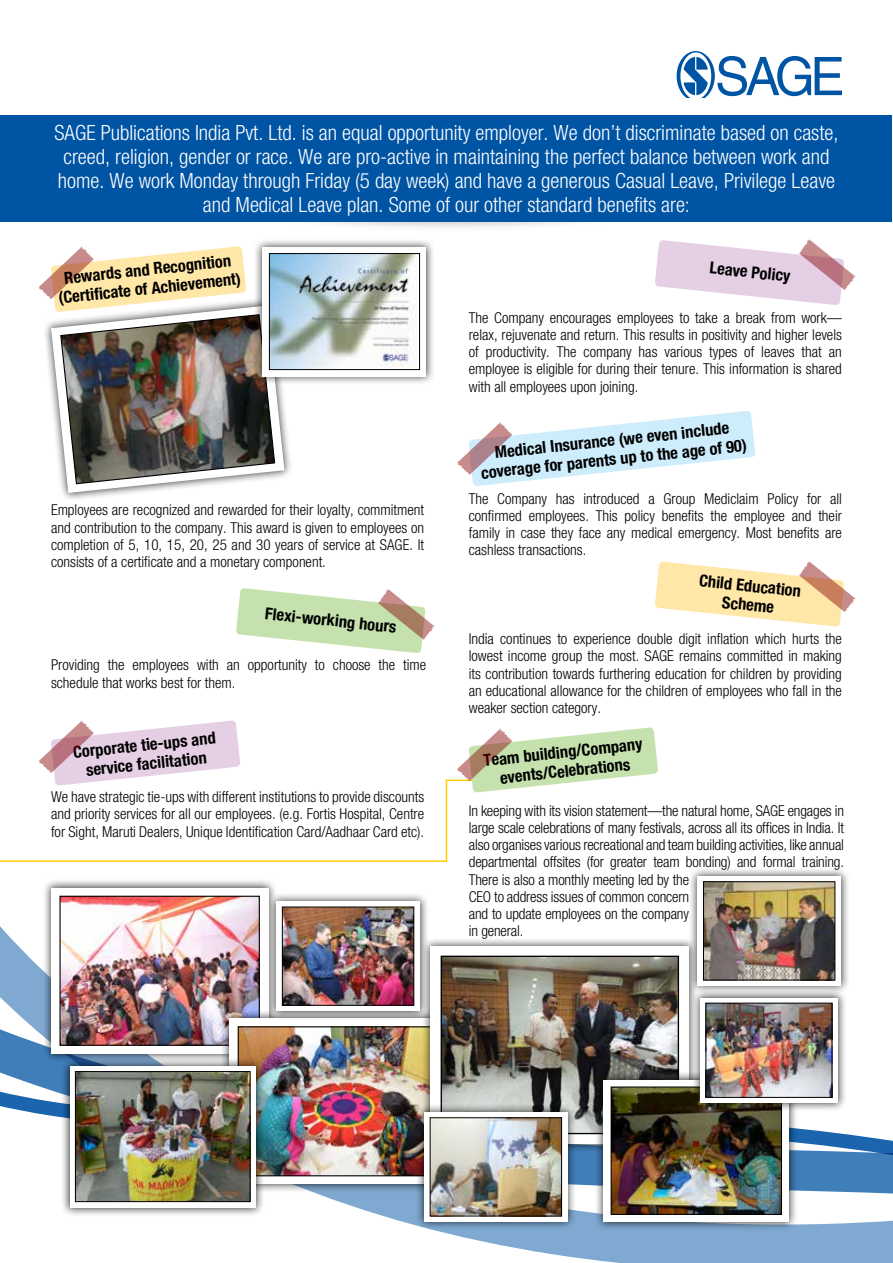
<style>
.page{position:relative;width:893px;height:1263px;background:#fff}
.page>*{position:absolute;margin:0;border:0;box-sizing:border-box;transform-origin:0 0}
.t1{font:300 condensed 21px/24px "Helvetica Neue";color:#fff;text-align:center}
.t2{font:700 condensed 16.5px/18.9px "Helvetica Neue";color:#000;text-align:center}
.t3{font:300 condensed 15px/17.2px "Helvetica Neue";letter-spacing:-.01em;color:#000;text-align:justify}
</style>
<div class="page">
<div style="left:214px;top:143px;width:465px;height:89px;background:#000;opacity:.52"></div>
<div style="left:42px;top:297px;width:251px;height:205px;background:#000;opacity:.75"></div>
<div style="left:253px;top:238px;width:183px;height:147px;background:#000;opacity:.75"></div>
<div style="left:263px;top:247px;width:163px;height:129px;background:#fff"></div>
<img style="left:284px;top:255px;width:134px;height:113px">
<div style="left:269px;top:253px;width:151px;height:117px;border:1px solid #000"></div>
<svg style="left:677px;top:51px;width:165px;height:47px"></svg>
<div style="left:1px;top:115px;width:891px;height:107px;background:#0054a4"></div>
<img style="left:38px;top:246px;width:246px;height:247px">
<svg style="left:457px;top:411px;width:298px;height:75px"></svg>
<svg style="left:0;top:720px;width:893px;height:543px"></svg>
<div style="left:42px;top:878px;width:236px;height:185px;background:#000;opacity:.75"></div>
<div style="left:51px;top:888px;width:217px;height:165px;background:#fff"></div>
<img style="left:61px;top:898px;width:197px;height:146px">
<div style="left:59px;top:896px;width:201px;height:150px;border:1px solid #000"></div>
<div style="left:220px;top:1009px;width:236px;height:184px;background:#000;opacity:.75"></div>
<div style="left:229px;top:1018px;width:217px;height:166px;background:#fff"></div>
<img style="left:240px;top:1028px;width:181px;height:146px">
<div style="left:238px;top:1026px;width:200px;height:150px;border:1px solid #000"></div>
<div style="left:421px;top:937px;width:277px;height:215px;background:#000;opacity:.75"></div>
<div style="left:431px;top:946px;width:258px;height:197px;background:#fff"></div>
<img style="left:443px;top:958px;width:234px;height:174px">
<div style="left:441px;top:956px;width:238px;height:178px;border:1px solid #000"></div>
<div style="left:688px;top:867px;width:162px;height:128px;background:#000;opacity:.75"></div>
<div style="left:697px;top:876px;width:144px;height:109px;background:#fff"></div>
<img style="left:705px;top:883px;width:128px;height:95px">
<div style="left:703px;top:881px;width:132px;height:99px;border:1px solid #000"></div>
<div style="left:415px;top:1103px;width:162px;height:128px;background:#000;opacity:.75"></div>
<svg style="left:424px;top:1112px;width:143px;height:109px"></svg>
<img style="left:432px;top:1119px;width:128px;height:95px">
<div style="left:430px;top:1117px;width:132px;height:99px;border:1px solid #000"></div>
<div style="left:594px;top:1070px;width:204px;height:161px;background:#000;opacity:.75"></div>
<div style="left:603px;top:1080px;width:186px;height:141px;background:#fff"></div>
<img style="left:613px;top:1088px;width:167px;height:125px">
<div style="left:611px;top:1086px;width:171px;height:129px;border:1px solid #000"></div>
<div style="left:691px;top:988px;width:156px;height:123px;background:#000;opacity:.75"></div>
<div style="left:700px;top:998px;width:138px;height:105px;background:#fff"></div>
<img style="left:707px;top:1005px;width:123px;height:91px">
<div style="left:705px;top:1003px;width:127px;height:95px;border:1px solid #000"></div>
<div style="left:267px;top:892px;width:162px;height:128px;background:#000;opacity:.75"></div>
<div style="left:276px;top:901px;width:144px;height:110px;background:#fff"></div>
<img style="left:284px;top:909px;width:128px;height:95px">
<div style="left:282px;top:907px;width:132px;height:99px;border:1px solid #000"></div>
<div style="left:60px;top:1057px;width:205px;height:160px;background:#000;opacity:.75"></div>
<svg style="left:70px;top:1066px;width:186px;height:142px"></svg>
<img style="left:77px;top:1073px;width:171px;height:127px">
<div style="left:75px;top:1071px;width:175px;height:131px;border:1px solid #000"></div>
<svg style="left:655px;top:239px;width:200px;height:66px"></svg>
<svg style="left:236px;top:588px;width:198px;height:65px"></svg>
<svg style="left:655px;top:561px;width:200px;height:66px"></svg>
<p class="t1" style="left:54px;top:121px;width:785px">SAGE Publications India Pvt. Ltd. is an equal opportunity employer. We don’t discriminate based on caste, creed, religion, gender or race. We are pro-active in maintaining the perfect balance between work and home. We work Monday through Friday (5 day week) and have a generous Casual Leave, Privilege Leave and Medical Leave plan. Some of our other standard benefits are:</p>
<p class="t2" style="left:56px;top:269px;width:185px;rotate:-6deg">Rewards and Recognition (Certifi cate of Achievement)</p>
<p class="t3" style="left:51px;top:501px;width:375px">Employees are recognized and rewarded for their loyalty, commitment and contribution to the company. This award is given to employees on completion of 5, 10, 15, 20, 25 and 30 years of service at SAGE. It consists of a certificate and a monetary component.</p>
<p class="t2" style="left:266px;top:603px;width:133px;rotate:6deg">Flexi-working hours</p>
<p class="t3" style="left:51px;top:656px;width:377px">Providing the employees with an opportunity to choose the time schedule that works best for them.</p>
<p class="t2" style="left:72px;top:742px;width:145px;rotate:-6deg">Corporate tie-ups and service facilitation</p>
<p class="t3" style="left:51px;top:788px;width:375px">We have strategic tie-ups with different institutions to provide discounts and priority services for all our employees. (e.g. Fortis Hospital, Centre for Sight, Maruti Dealers, Unique Identification Card/Aadhaar Card etc).</p>
<p class="t2" style="left:711px;top:258px;width:83px;rotate:6deg">Leave Policy</p>
<p class="t3" style="left:469px;top:308px;width:375px">The Company encourages employees to take a break from work— relax, rejuvenate and return. This results in positivity and higher levels of productivity. The company has various types of leaves that an employee is eligible for during their tenure. This information is shared with all employees upon joining.</p>
<p class="t2" style="left:478px;top:444px;width:269px;rotate:-6deg">Medical Insurance (we even include coverage for parents up to the age of 90)</p>
<p class="t3" style="left:469px;top:489px;width:375px">The Company has introduced a Group Mediclaim Policy for all confirmed employees. This policy benefits the employee and their family in case they face any medical emergency. Most benefits are cashless transactions.</p>
<p class="t2" style="left:700px;top:571px;width:104px;rotate:6deg">Child Education<br>Scheme</p>
<p class="t3" style="left:469px;top:630px;width:375px">India continues to experience double digit inflation which hurts the lowest income group the most. SAGE remains committed in making its contribution towards furthering education for children by providing an educational allowance for the children of employees who fall in the weaker section category.</p>
<p class="t2" style="left:483px;top:751px;width:161px;rotate:-6deg">Team building/Company events/Celebrations</p>
<p class="t3" style="left:469px;top:802px;width:377px;text-align:left">In keeping with its vision statement—the natural home, SAGE engages in large scale celebrations of many festivals, across all its offices in India. It also organises various recreational and team building activities, like annual departmental offsites (for greater team bonding) and formal training.<br>There is also a monthly meeting led by the<br>CEO to address issues of common concern<br>and to update employees on the company<br>in general.</p>
</div>
